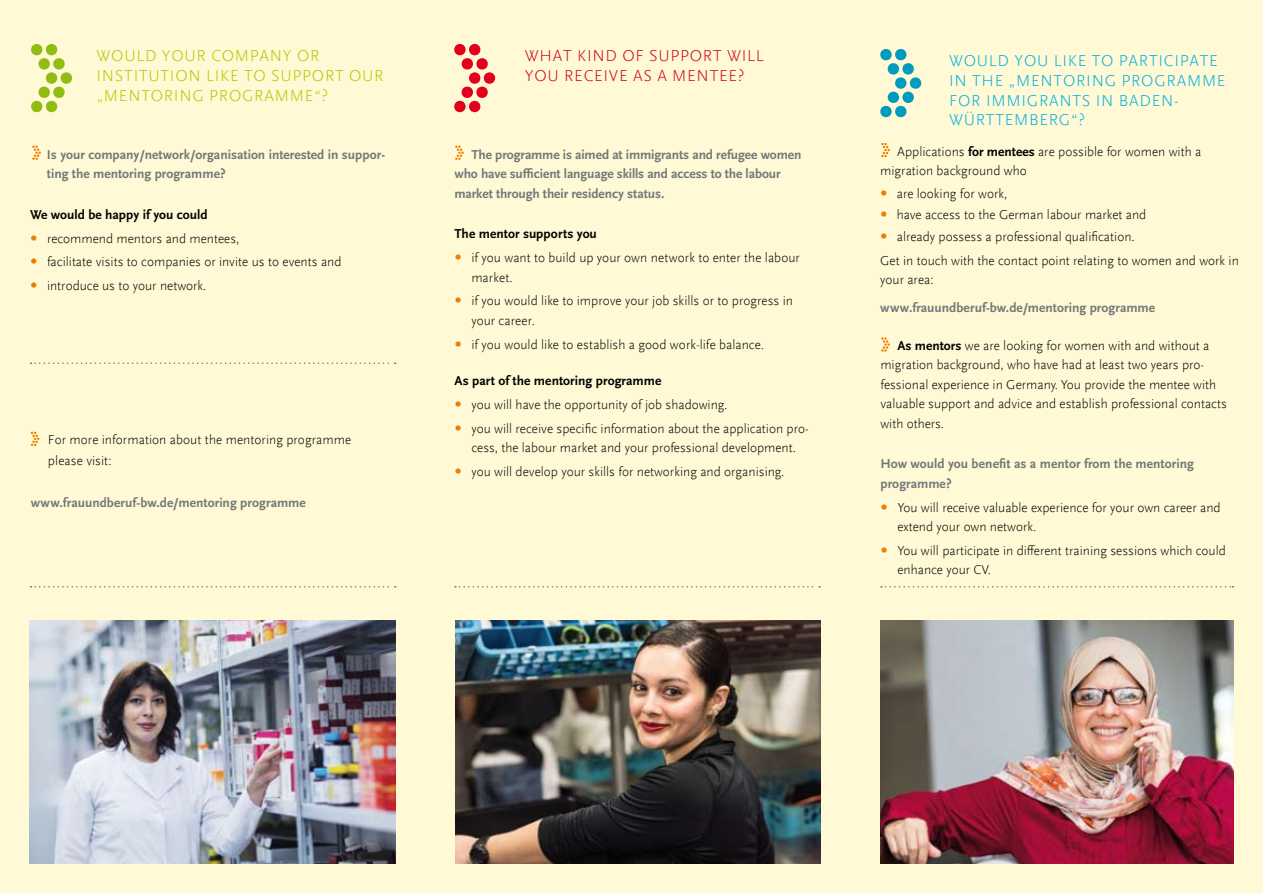
<style>
.page{position:relative;width:1263px;height:893px;background:#fffad5}
.page>*{position:absolute;margin:0;border:0;box-sizing:border-box;transform-origin:0 0}
.t1{font:300 16.5px/19.8px "Scala Sans";letter-spacing:.045em;color:#00b0de}
.t2{font:300 16.5px/19.8px "Scala Sans";letter-spacing:.045em;color:#b1c800}
.t3{font:300 16.5px/19.8px "Scala Sans";letter-spacing:.045em;color:#cd071e}
.t4{font:300 13.5px/19.5px "Scala Sans Offc Pro";color:#000}
.t5{font:700 13.5px/19.5px "Scala Sans OT";color:#717879}
.t6{font:700 13.5px "Scala Sans OT";color:#000}
.s1{font-family:"Scala Sans OT";font-weight:700}
</style>
<div class="page">
<svg style="left:455px;top:145px;width:9px;height:15px"></svg>
<svg style="left:454px;top:44px;width:42px;height:69px"></svg>
<svg style="left:880px;top:49px;width:42px;height:69px"></svg>
<svg style="left:32px;top:145px;width:9px;height:15px"></svg>
<svg style="left:31px;top:44px;width:41px;height:69px"></svg>
<svg style="left:881px;top:143px;width:9px;height:14px"></svg>
<svg style="left:455px;top:586px;width:365px;height:2px"></svg>
<img style="left:880px;top:621px;width:353px;height:242px">
<svg style="left:31px;top:586px;width:365px;height:2px"></svg>
<img style="left:30px;top:621px;width:365px;height:242px">
<img style="left:455px;top:621px;width:366px;height:242px">
<svg style="left:31px;top:431px;width:9px;height:15px"></svg>
<svg style="left:31px;top:362px;width:365px;height:2px"></svg>
<svg style="left:881px;top:337px;width:9px;height:15px"></svg>
<svg style="left:881px;top:586px;width:352px;height:2px"></svg>
<p class="t2" style="left:96px;top:46px;width:289px">WOULD YOUR COMPANY OR<br>INSTITUTION LIKE TO SUPPORT OUR „M ENTORING PROGRAMME“?</p>
<p class="t5" style="left:47px;top:145px;width:340px">Is your company/network/organisation interested in suppor&shy;ting the mentoring programme?</p>
<p class="t6" style="left:30px;top:207px;width:179px">We would be happy if you could</p>
<p class="t4" style="left:47px;top:227px;width:296px;line-height:23.7px">recommend mentors and mentees,<br>facilitate visits to companies or invite us to events and introduce us to your network.</p>
<p class="t4" style="left:48px;top:430px;width:305px;line-height:20.2px;text-indent:-17px">For more information about the mentoring programme please visit:</p>
<p class="t5" style="left:31px;top:493px;width:276px">www.frauundberuf-bw.de/mentoring programme</p>
<p class="t3" style="left:525px;top:46px;width:241px">WHAT KIND OF SUPPORT WILL<br>YOU RECEIVE AS A MENTEE?</p>
<p class="t5" style="left:454px;top:145px;width:349px;text-indent:17px">The programme is aimed at immigrants and refugee women who have sufficient language skills and access to the labour market through their residency status.</p>
<p class="t6" style="left:454px;top:227px;width:144px">The mentor supports you</p>
<p class="t4" style="left:471px;top:248px;width:330px">if you want to build up your own network to enter the labour market.</p>
<p class="t4" style="left:471px;top:291px;width:323px">if you would like to improve your job skills or to progress in your career.</p>
<p class="t4" style="left:471px;top:335px;width:294px">if you would like to establish a good work-life balance.</p>
<p class="t6" style="left:454px;top:373px;width:208px">As part of the mentoring programme</p>
<p class="t4" style="left:471px;top:393px;width:339px;line-height:23.7px">you will have the opportunity of job shadowing.<br>you will receive specific information about the application pro-</p>
<p class="t4" style="left:471px;top:436px;width:326px;line-height:23.7px">cess, the labour market and your professional development. you will develop your skills for networking and organising.</p>
<p class="t1" style="left:949px;top:51px;width:278px">WOULD YOU LIKE TO PARTICIPATE<br>IN TH E „M ENTORING PROGRAMME<br>FOR IMMIGRANTS IN BADEN-<br>WÜRTTEMBERG“?</p>
<p class="t4" style="left:880px;top:142px;width:323px">Applications <span class="s1">for mentees</span> are possible for women with a migration background who</p>
<p class="t4" style="left:897px;top:182px;width:251px;line-height:21.6px">are looking for work,<br>have access to the German labour market and already possess a professional qualification.</p>
<p class="t4" style="left:880px;top:251px;width:360px">G et in touch with the contact point relating to women and work in your area:</p>
<p class="t5" style="left:880px;top:298px;width:276px">www.frauundberuf-bw.de/mentoring programme</p>
<p class="t4" style="left:880px;top:336px;width:348px;text-indent:17px"><span class="s1">As mentors</span> we are looking for women with and without a migration background, who have had at least two years pro&shy;fessional experience in Germany. You provide the mentee with valuable support and advice and establish professional contacts with others.</p>
<p class="t5" style="left:880px;top:454px;width:315px">How would you benefit as a mentor from the mentoring programme?</p>
<p class="t4" style="left:897px;top:498px;width:325px">You will receive valuable experience for your own career and extend your own network.</p>
<p class="t4" style="left:897px;top:541px;width:330px">You will participate in different training sessions which could enhance your CV.</p>
</div>
